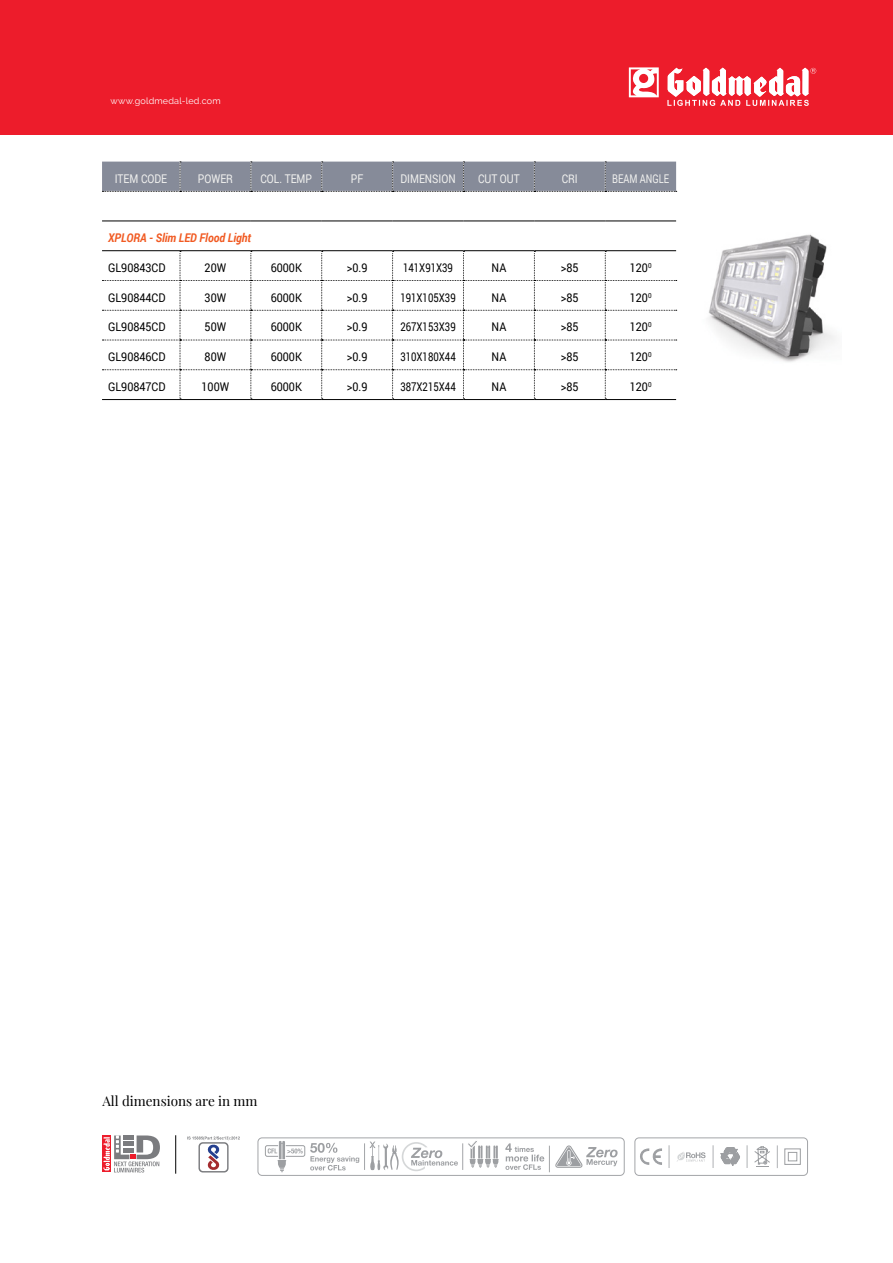
<style>
.page{position:relative;width:893px;height:1263px;background:#fff}
.page>*{position:absolute;margin:0;border:0;box-sizing:border-box;transform-origin:0 0}
.t1{font:13.5px "Playfair Display";color:#000}
.t2{font:12px "Roboto";color:#000;scale:.9 1}
.t3{font:12px "Roboto";color:#000;scale:.8 1}
.t4{font:12px "Roboto";color:#f1f1ef;scale:.85 1}
.t5{font:italic 700 12px "Roboto";color:#f15a22;scale:.9 1}
.t6{font:12px "Roboto";color:#f1f1ef;scale:.77 1}
.t7{font:9px "Raleway";letter-spacing:.025em;color:#fff}
</style>
<div class="page">
<svg style="left:102px;top:162px;width:575px;height:30px;background:#868b98"></svg>
<svg style="left:102px;top:251px;width:575px;height:148px"></svg>
<hr style="left:102px;top:221px;width:78px;height:1px;background:#000">
<hr style="left:180px;top:221px;width:71px;height:1px;background:#000">
<hr style="left:251px;top:221px;width:71px;height:1px;background:#000">
<hr style="left:322px;top:221px;width:71px;height:1px;background:#000">
<hr style="left:393px;top:221px;width:70px;height:1px;background:#000">
<hr style="left:463px;top:221px;width:71px;height:1px;background:#000">
<hr style="left:534px;top:221px;width:71px;height:1px;background:#000">
<hr style="left:605px;top:221px;width:71px;height:1px;background:#000">
<hr style="left:102px;top:250px;width:78px;height:1px;background:#000">
<hr style="left:180px;top:250px;width:71px;height:1px;background:#000">
<hr style="left:251px;top:250px;width:71px;height:1px;background:#000">
<hr style="left:322px;top:250px;width:71px;height:1px;background:#000">
<hr style="left:393px;top:250px;width:70px;height:1px;background:#000">
<hr style="left:463px;top:250px;width:71px;height:1px;background:#000">
<hr style="left:534px;top:250px;width:71px;height:1px;background:#000">
<hr style="left:605px;top:250px;width:71px;height:1px;background:#000">
<hr style="left:102px;top:399px;width:78px;height:1px;background:#000">
<hr style="left:180px;top:399px;width:71px;height:1px;background:#000">
<hr style="left:251px;top:399px;width:71px;height:1px;background:#000">
<hr style="left:322px;top:399px;width:71px;height:1px;background:#000">
<hr style="left:393px;top:399px;width:70px;height:1px;background:#000">
<hr style="left:463px;top:399px;width:71px;height:1px;background:#000">
<hr style="left:534px;top:399px;width:71px;height:1px;background:#000">
<hr style="left:605px;top:399px;width:71px;height:1px;background:#000">
<img style="left:709px;top:234px;width:126px;height:128px">
<div style="left:0;top:0;width:893px;height:134px;background:#ed1c2b"></div>
<svg style="left:629px;top:67px;width:30px;height:30px"></svg>
<svg style="left:667px;top:67px;width:149px;height:39px"></svg>
<div style="left:102px;top:1135px;width:9px;height:37px;background:#ed1c2b"></div>
<svg style="left:103px;top:1135px;width:57px;height:37px"></svg>
<hr style="left:175px;top:1135px;width:1px;height:39px;background:#000">
<svg style="left:187px;top:1136px;width:53px;height:36px"></svg>
<svg style="left:713px;top:1145px;width:1px;height:23px"></svg>
<svg style="left:720px;top:1147px;width:20px;height:19px"></svg>
<svg style="left:747px;top:1145px;width:23px;height:23px"></svg>
<svg style="left:777px;top:1145px;width:1px;height:23px"></svg>
<svg style="left:784px;top:1148px;width:17px;height:17px"></svg>
<div style="left:634px;top:1137px;width:174px;height:39px;border:1px solid #a3a5a8;border-radius:4px"></div>
<svg style="left:669px;top:1145px;width:37px;height:23px"></svg>
<svg style="left:640px;top:1148px;width:22px;height:17px"></svg>
<div style="left:258px;top:1137px;width:367px;height:39px;border:1px solid #a3a5a8;border-radius:4px"></div>
<div style="left:265px;top:1145px;width:40px;height:11px;border:1px solid #9d9fa2;border-radius:2px"></div>
<svg style="left:268px;top:1141px;width:35px;height:32px"></svg>
<svg style="left:505px;top:1143px;width:113px;height:29px"></svg>
<svg style="left:310px;top:1141px;width:189px;height:30px"></svg>
<p class="t7" style="left:110px;top:96px;width:112px">www.goldmedal-led.com</p>
<p class="t4" style="left:115px;top:170px;width:63px">ITEM CODE</p>
<p class="t4" style="left:198px;top:170px;width:43px">POWER</p>
<p class="t4" style="left:260px;top:170px;width:62px">COL. TEMP</p>
<p class="t4" style="left:351px;top:170px;width:16px">PF</p>
<p class="t4" style="left:400px;top:170px;width:67px">DIMENSION</p>
<p class="t4" style="left:478px;top:170px;width:51px">CUT OUT</p>
<p class="t4" style="left:562px;top:170px;width:20px">CRI</p>
<p class="t6" style="left:612px;top:170px;width:75px">BEAM ANGLE</p>
<p class="t5" style="left:108px;top:229px;width:161px">XPLORA - Slim LED Flood Light</p>
<p class="t2" style="left:108px;top:259px;width:65px">GL90843CD</p>
<p class="t2" style="left:205px;top:259px;width:26px">20W</p>
<p class="t2" style="left:271px;top:259px;width:36px">6000K</p>
<p class="t2" style="left:347px;top:259px;width:25px">&gt;0.9</p>
<p class="t3" style="left:403px;top:259px;width:64px">141X91X39</p>
<p class="t2" style="left:492px;top:259px;width:18px">NA</p>
<p class="t2" style="left:561px;top:259px;width:21px">&gt;85</p>
<p class="t2" style="left:630px;top:259px;width:26px">120<sup>0</sup></p>
<p class="t2" style="left:108px;top:289px;width:65px">GL90844CD</p>
<p class="t2" style="left:205px;top:289px;width:26px">30W</p>
<p class="t2" style="left:271px;top:289px;width:36px">6000K</p>
<p class="t2" style="left:347px;top:289px;width:25px">&gt;0.9</p>
<p class="t3" style="left:400px;top:289px;width:71px">191X105X39</p>
<p class="t2" style="left:492px;top:289px;width:18px">NA</p>
<p class="t2" style="left:561px;top:289px;width:21px">&gt;85</p>
<p class="t2" style="left:630px;top:289px;width:26px">120<sup>0</sup></p>
<p class="t2" style="left:108px;top:319px;width:65px">GL90845CD</p>
<p class="t2" style="left:205px;top:319px;width:26px">50W</p>
<p class="t2" style="left:271px;top:319px;width:36px">6000K</p>
<p class="t2" style="left:347px;top:319px;width:25px">&gt;0.9</p>
<p class="t3" style="left:400px;top:319px;width:71px">267X153X39</p>
<p class="t2" style="left:492px;top:319px;width:18px">NA</p>
<p class="t2" style="left:561px;top:319px;width:21px">&gt;85</p>
<p class="t2" style="left:630px;top:319px;width:26px">120<sup>0</sup></p>
<p class="t2" style="left:108px;top:348px;width:65px">GL90846CD</p>
<p class="t2" style="left:205px;top:348px;width:26px">80W</p>
<p class="t2" style="left:271px;top:348px;width:36px">6000K</p>
<p class="t2" style="left:347px;top:348px;width:25px">&gt;0.9</p>
<p class="t3" style="left:400px;top:348px;width:71px">310X180X44</p>
<p class="t2" style="left:492px;top:348px;width:18px">NA</p>
<p class="t2" style="left:561px;top:348px;width:21px">&gt;85</p>
<p class="t2" style="left:630px;top:348px;width:26px">120<sup>0</sup></p>
<p class="t2" style="left:108px;top:378px;width:65px">GL90847CD</p>
<p class="t2" style="left:202px;top:378px;width:32px">100W</p>
<p class="t2" style="left:271px;top:378px;width:36px">6000K</p>
<p class="t2" style="left:347px;top:378px;width:25px">&gt;0.9</p>
<p class="t3" style="left:400px;top:378px;width:71px">387X215X44</p>
<p class="t2" style="left:492px;top:378px;width:18px">NA</p>
<p class="t2" style="left:561px;top:378px;width:21px">&gt;85</p>
<p class="t2" style="left:630px;top:378px;width:26px">120<sup>0</sup></p>
<p class="t1" style="left:102px;top:1091px;width:157px">All dimensions are in mm</p>
</div>
